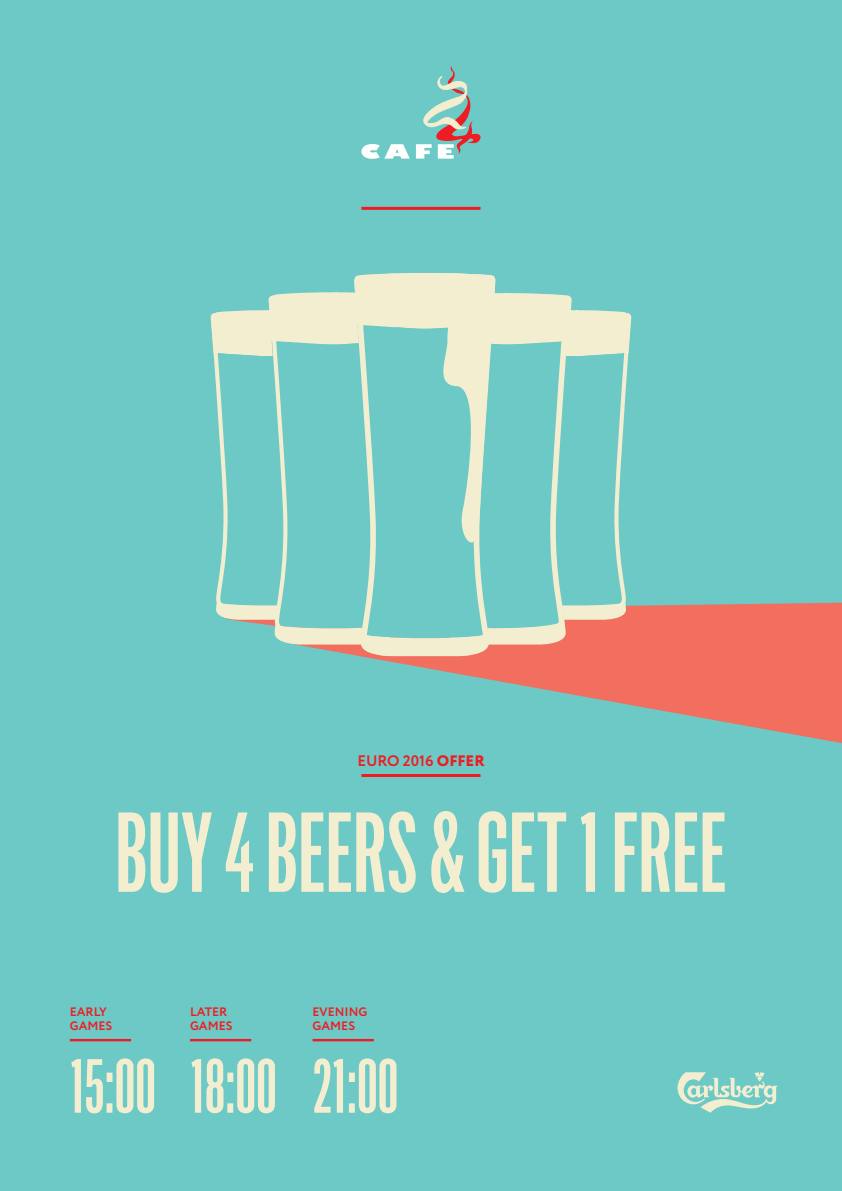
<style>
.page{position:relative;width:842px;height:1191px;background:#fff}
.page>*{position:absolute;margin:0;border:0;box-sizing:border-box;transform-origin:0 0}
.t1{font:500 111.3px "Flama Ultracondensed";color:#f3eed0}
.t2{font:500 75.1px "Flama Ultracondensed";color:#f3eed0}
.t3{font:700 15.2px "Circe";color:#ee1d23}
.t4{font:700 12.3px/13.5px "Circe";color:#ee1d23}
.s1{font-weight:800}
</style>
<div class="page">
<div style="left:0;top:1px;width:841px;height:1190px;background:#6dc9c6"></div>
<hr style="left:361px;top:774px;width:119px;height:3px;background:#ee1d23">
<hr style="left:361px;top:207px;width:119px;height:3px;background:#ee1d23">
<hr style="left:70px;top:1039px;width:61px;height:2px;background:#ee1d23">
<hr style="left:190px;top:1039px;width:61px;height:2px;background:#ee1d23">
<hr style="left:313px;top:1039px;width:61px;height:2px;background:#ee1d23">
<svg style="left:677px;top:1072px;width:100px;height:40px"></svg>
<svg style="left:376px;top:602px;width:465px;height:141px;fill:#f26e5e"></svg>
<svg style="left:361px;top:144px;width:49px;height:15px"></svg>
<svg style="left:416px;top:66px;width:65px;height:93px"></svg>
<svg style="left:210px;top:273px;width:422px;height:383px"></svg>
<p class="t3" style="left:357px;top:750px;width:129px">EURO 2016 <span class="s1">OFFER</span></p>
<h1 class="t1" style="left:115px;top:784px;width:613px">BUY 4 BEERS &amp; GET 1 FREE</h1>
<p class="t4" style="left:70px;top:1006px;width:44px">EARLY<br>GAMES</p>
<p class="t4" style="left:190px;top:1006px;width:44px">LATER<br>GAMES</p>
<p class="t4" style="left:313px;top:1006px;width:56px">EVENING<br>GAMES</p>
<h2 class="t2" style="left:70px;top:1040px;width:330px">15:00 18:00 21:00</h2>
</div>
